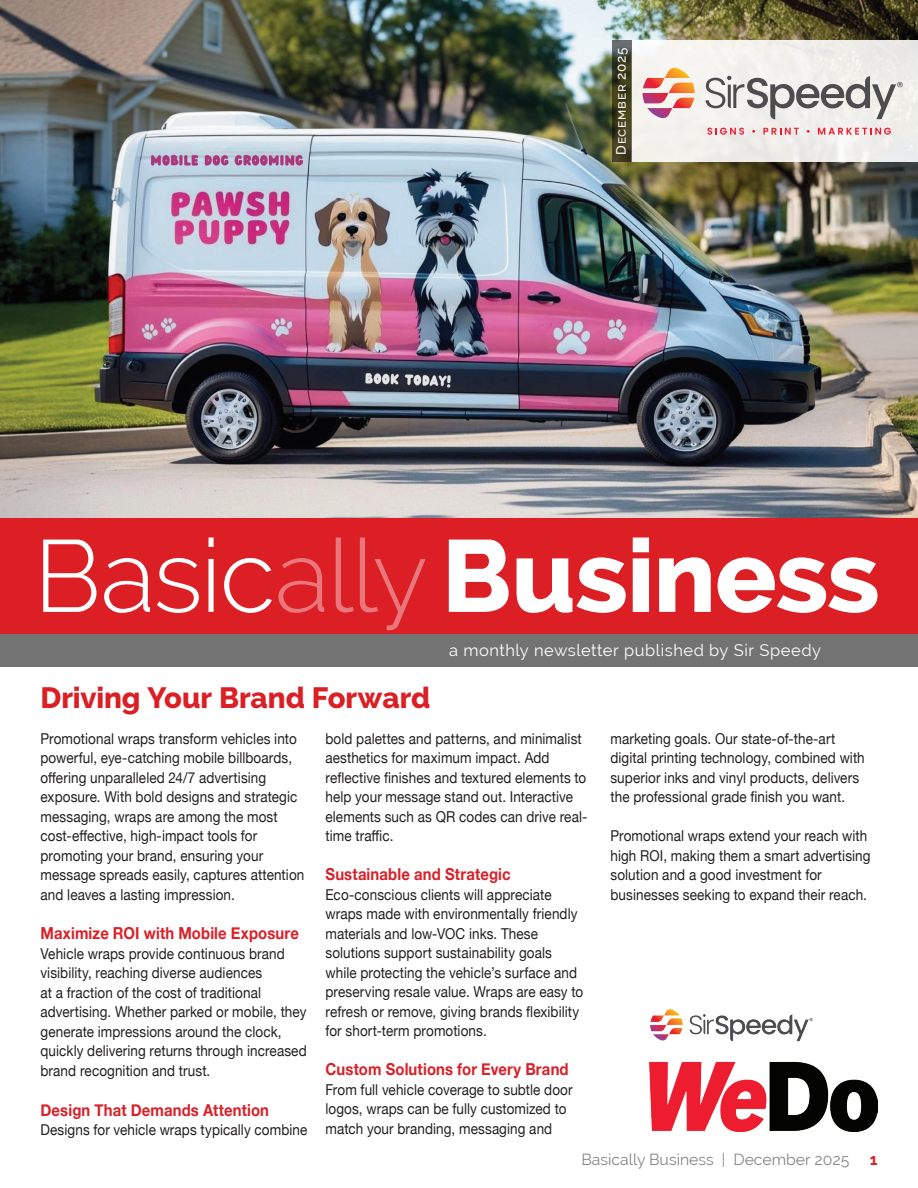
<style>
.page{position:relative;width:918px;height:1188px;background:#fff}
.page>*{position:absolute;margin:0;border:0;box-sizing:border-box;transform-origin:0 0}
.t1{font:800 29.25px "Raleway";color:#db1f25}
.t2{font:700 16.5px "Helvetica Neue";letter-spacing:.01em;color:#da2028;scale:.9 1}
.t3{font:16.5px "Raleway";letter-spacing:.03em;color:#fff}
.t4{font:15.75px "Raleway";color:#878687}
.t5{font:700 15.75px "Raleway";color:#db1f25}
.t6{font:15px/19.5px "Helvetica Neue";letter-spacing:.005em;color:#231f20;scale:.9 1}
.t7{font:500 13.5px "Raleway";letter-spacing:.05em;color:#fff}
</style>
<div class="page">
<img style="left:0;top:0;width:918px;height:519px">
<div style="left:0;top:519px;width:918px;height:143px;background:#db1f25"></div>
<div style="left:0;top:634px;width:918px;height:33px;background:#747374"></div>
<svg style="left:43px;top:538px;width:835px;height:75px"></svg>
<svg style="left:278px;top:538px;width:148px;height:92px"></svg>
<div style="left:631px;top:40px;width:287px;height:122px;background:#f1f0ec"></div>
<svg style="left:612px;top:40px;width:19px;height:122px;background:#414024"></svg>
<svg style="left:643px;top:68px;width:52px;height:51px"></svg>
<svg style="left:707px;top:128px;width:37px;height:7px"></svg>
<svg style="left:763px;top:128px;width:36px;height:7px"></svg>
<svg style="left:818px;top:128px;width:73px;height:7px"></svg>
<svg style="left:706px;top:76px;width:197px;height:43px"></svg>
<img style="left:649px;top:1009px;width:228px;height:123px">
<p class="t7" style="left:613px;top:155px;width:109px;rotate:-90deg">December 2025</p>
<p class="t3" style="left:449px;top:641px;width:373px">a monthly newsletter published by Sir Speedy</p>
<h1 class="t1" style="left:40px;top:681px;width:391px">Driving Your Brand Forward</h1>
<p class="t6" style="left:40px;top:729px;width:295px">Promotional wraps transform vehicles into powerful, eye-catching mobile billboards, offering unparalleled 24/7 advertising exposure. With bold designs and strategic messaging, wraps are among the most cost-effective, high-impact tools for promoting your brand, ensuring your message spreads easily, captures attention and leaves a lasting impression.</p>
<p class="t2" style="left:40px;top:921px;width:289px">Maximize ROI with Mobile Exposure</p>
<p class="t6" style="left:40px;top:945px;width:297px">Vehicle wraps provide continuous brand visibility, reaching diverse audiences<br>at a fraction of the cost of traditional advertising. Whether parked or mobile, they generate impressions around the clock, quickly delivering returns through increased brand recognition and trust.</p>
<p class="t2" style="left:40px;top:1097px;width:256px">Design That Demands Attention</p>
<p class="t6" style="left:40px;top:1121px;width:298px">Designs for vehicle wraps typically combine</p>
<p class="t6" style="left:325px;top:729px;width:293px">bold palettes and patterns, and minimalist aesthetics for maximum impact. Add reflective finishes and textured elements to help your message stand out. Interactive elements such as QR codes can drive real&shy;time traffic.</p>
<p class="t2" style="left:326px;top:861px;width:207px">Sustainable and Strategic</p>
<p class="t6" style="left:326px;top:885px;width:288px">Eco-conscious clients will appreciate wraps made with environmentally friendly materials and low-VOC inks. These solutions support sustainability goals while protecting the vehicle’s surface and preserving resale value. Wraps are easy to refresh or remove, giving brands flexibility for short-term promotions.</p>
<p class="t2" style="left:326px;top:1056px;width:272px">Custom Solutions for Every Brand</p>
<p class="t6" style="left:326px;top:1080px;width:276px">From full vehicle coverage to subtle door logos, wraps can be fully customized to match your branding, messaging and</p>
<p class="t6" style="left:610px;top:729px;width:284px">marketing goals. Our state-of-the-art digital printing technology, combined with superior inks and vinyl products, delivers the professional grade finish you want.</p>
<p class="t6" style="left:610px;top:827px;width:291px">Promotional wraps extend your reach with high ROI, making them a smart advertising solution and a good investment for businesses seeking to expand their reach.</p>
<p class="t4" style="left:581px;top:1150px;width:270px">Basically Business | December 2025</p>
<p class="t5" style="left:870px;top:1150px;width:9px">1</p>
</div>
